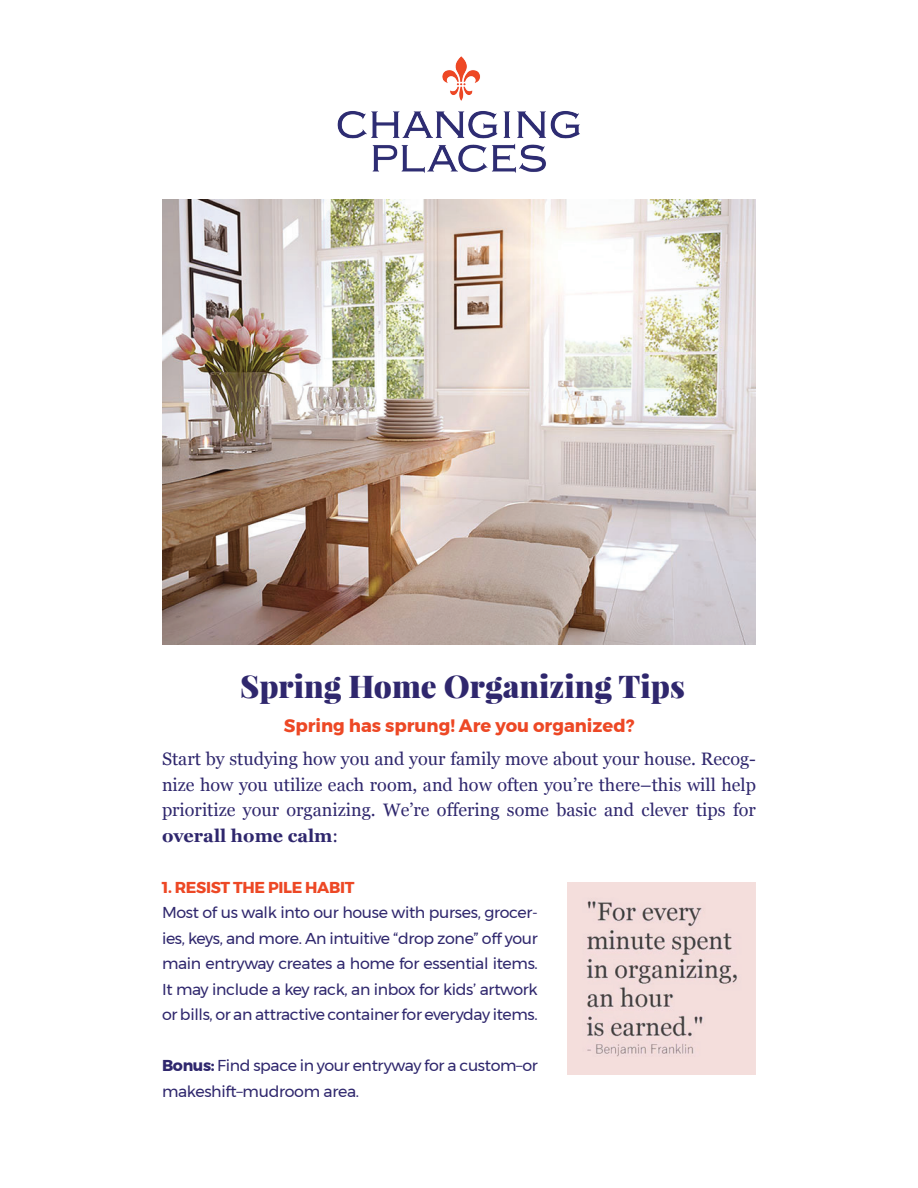
<style>
.page{position:relative;width:918px;height:1188px;background:#fff}
.page>*{position:absolute;margin:0;border:0;box-sizing:border-box;transform-origin:0 0}
.t1{font:900 31.5px "Playfair Display";color:#2f276d}
.t2{font:18px/25.5px "Georgia";color:#2f276d;text-align:justify}
.t3{font:700 18px "Montserrat";color:#ed4825}
.t4{font:15.75px/25.5px "Montserrat";letter-spacing:-.02em;color:#2f276d;text-align:justify}
.t5{font:700 15.75px "Montserrat";letter-spacing:-.02em;color:#ed4825}
.s1{font-weight:700}
</style>
<div class="page">
<img style="left:162px;top:200px;width:594px;height:444px">
<img style="left:337px;top:56px;width:243px;height:117px">
<img style="left:567px;top:882px;width:189px;height:193px">
<h1 class="t1" style="left:240px;top:666px;width:446px">Spring Home Organizing Tips</h1>
<p class="t3" style="left:284px;top:712px;width:352px">Spring has sprung! Are you organized?</p>
<p class="t2" style="left:162px;top:745px;width:595px">Start by studying how you and your family move about your house. Recog&shy;nize how you utilize each room, and how often you’re there–this will help prioritize your organizing. We’re offering some basic and clever tips for <span class="s1">overall home calm</span>:</p>
<p class="t5" style="left:162px;top:874px;width:194px">1. RESIST THE PILE HABIT</p>
<p class="t4" style="left:162px;top:900px;width:377px">Most of us walk into our house with purses, grocer&shy;ies, keys, and more. An intuitive “drop zone” off your main entryway creates a home for essential items.<br>It may include a key rack, an inbox for kids’ artwork or bills, or an attractive container for everyday items.</p>
<p class="t4" style="left:162px;top:1053px;width:377px"><span class="s1">Bonus:</span> Find space in your entryway for a custom–or makeshift–mudroom area.</p>
</div>
